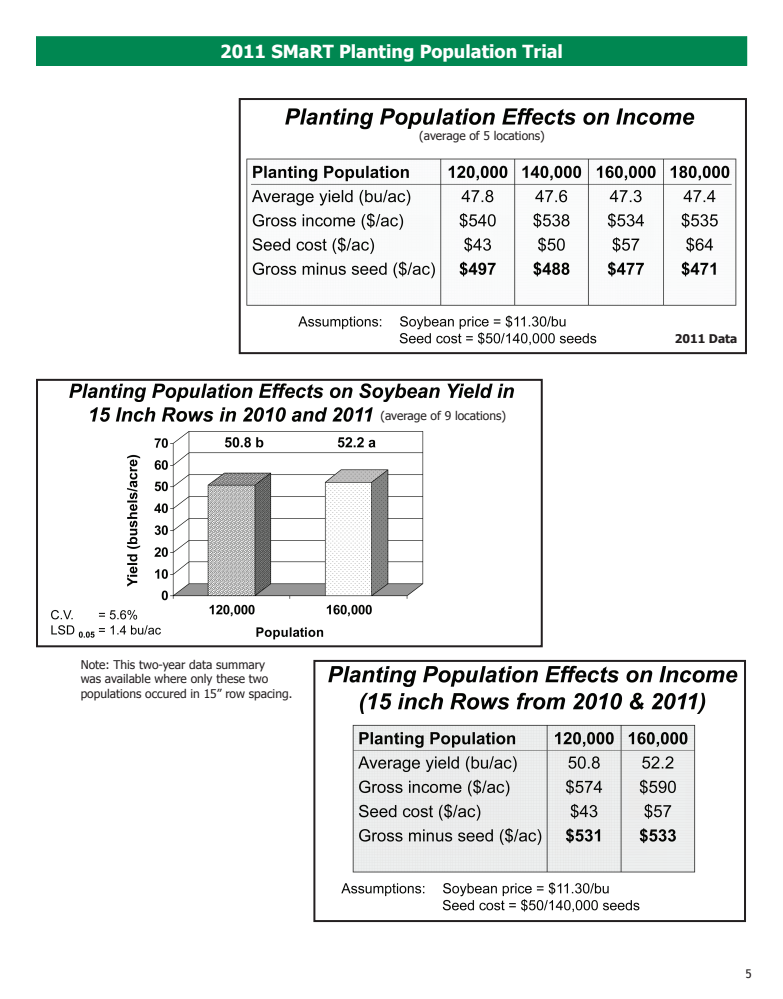
<style>
.page{position:relative;width:783px;height:999px;background:#fff}
.page>*{position:absolute;margin:0;border:0;box-sizing:border-box;transform-origin:0 0}
.t1{font:700 18px "Tahoma";color:#fff}
.t2{font:12px/14.4px "Tahoma";color:#231f20}
.t3{font:700 12px "Tahoma";color:#231f20}
.t4{font:12px "Trebuchet MS";color:#231f20}
</style>
<div class="page">
<img style="left:51px;top:383px;width:463px;height:257px">
<div style="left:36px;top:379px;width:507px;height:268px;border:2px solid #231f20"></div>
<img style="left:246px;top:108px;width:491px;height:238px">
<div style="left:239px;top:98px;width:508px;height:256px;border:2px solid #231f20"></div>
<img style="left:328px;top:665px;width:410px;height:247px">
<div style="left:313px;top:660px;width:433px;height:262px;border:2px solid #231f20"></div>
<div style="left:375px;top:404px;width:136px;height:22px;background:#fff"></div>
<div style="left:36px;top:37px;width:710px;height:28px;background:#008751"></div>
<div style="left:36px;top:36px;width:711px;height:30px;border:1px solid #008751"></div>
<h1 class="t1" style="left:220px;top:39px;width:344px">2011 SMaRT Planting Population Trial</h1>
<p class="t2" style="left:419px;top:128px;width:127px">(average of 5 locations)</p>
<p class="t2" style="left:380px;top:407px;width:127px">(average of 9 locations)</p>
<p class="t2" style="left:81px;top:657px;width:213px">Note: This two-year data summary<br>was available where only these two populations occured in 15” row spacing.</p>
<p class="t3" style="left:675px;top:330px;width:64px">2011 Data</p>
<p class="t4" style="left:745px;top:966px;width:8px">5</p>
</div>
